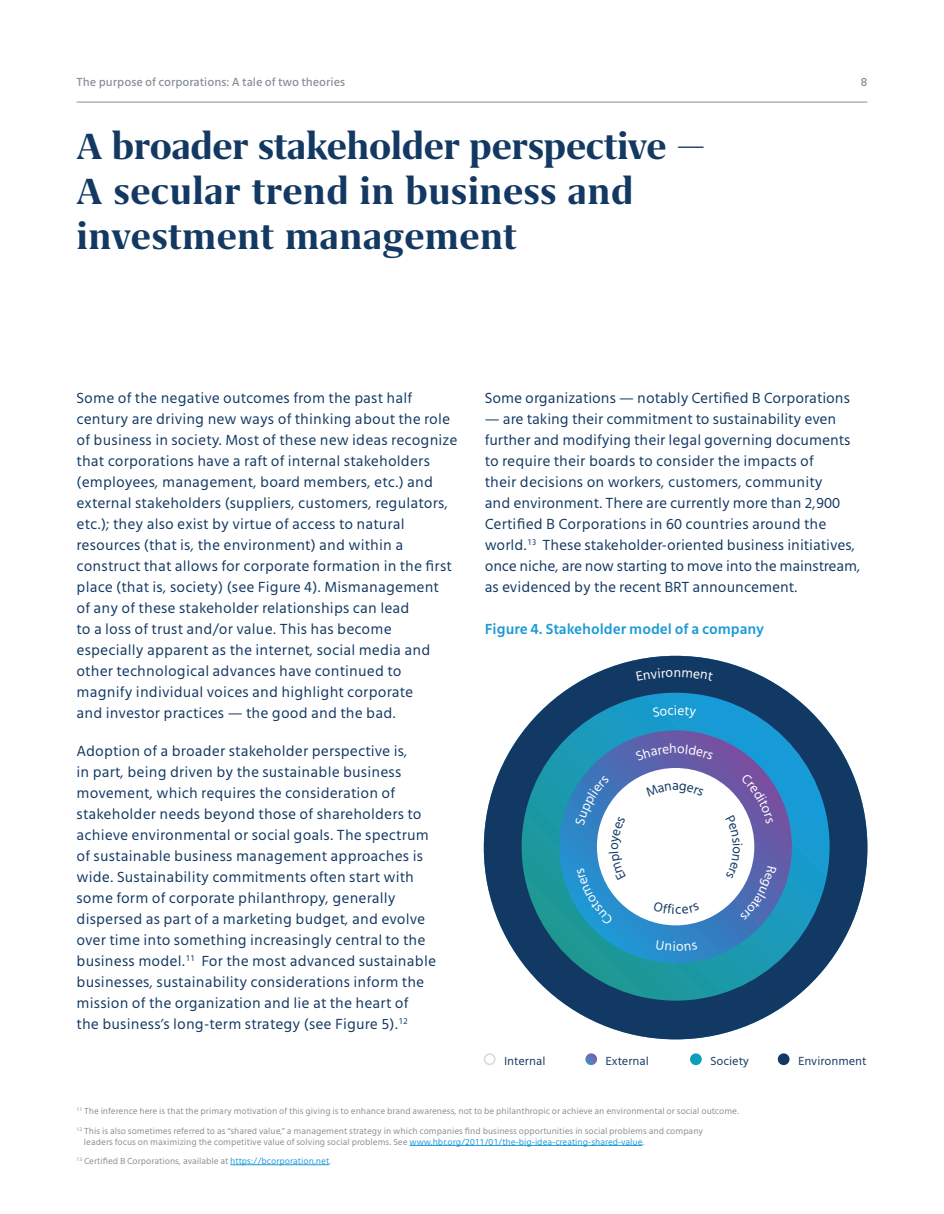
<style>
.page{position:relative;width:944px;height:1214px;background:#fff}
.page>*{position:absolute;margin:0;border:0;box-sizing:border-box;transform-origin:0 0}
.t1{font:700 42px/45px "Grifo S";letter-spacing:.01em;color:#133963}
.t2{font:15px/21px "Mute";letter-spacing:.01em;color:#133963}
.t3{font:600 15px "Mute";color:#1b9ad7}
.t4{font:500 12px "Mute";color:#868d96}
.t5{font:12px "Mute";color:#133963}
.t6{font:9px/19.4px "Mute";color:#868d96}
.s1{color:#1b9ad7}
</style>
<div class="page">
<hr style="left:77px;top:102px;width:790px;height:1px;background:#868d96">
<div style="left:484px;top:656px;width:383px;height:383px;background:#123963;border-radius:50%"></div>
<svg style="left:521px;top:692px;width:308px;height:308px;background:#1a97b5"></svg>
<svg style="left:559px;top:730px;width:232px;height:233px;background:#4674b9"></svg>
<div style="left:597px;top:768px;width:157px;height:157px;background:#fff;border-radius:50%"></div>
<div style="left:484px;top:1053px;width:11px;height:12px;border:2px solid #d5d9e0;border-radius:50%"></div>
<svg style="left:585px;top:1053px;width:12px;height:12px"></svg>
<svg style="left:690px;top:1053px;width:11px;height:12px"></svg>
<div style="left:777px;top:1053px;width:12px;height:12px;background:#133963;border-radius:50%"></div>
<hr style="left:409px;top:1145px;width:233px;height:1px;background:#1b9ad7">
<hr style="left:230px;top:1164px;width:99px;height:1px;background:#1b9ad7">
<svg style="left:652px;top:705px;width:44px;height:14px"></svg>
<svg style="left:635px;top:743px;width:78px;height:17px"></svg>
<svg style="left:575px;top:775px;width:50px;height:150px"></svg>
<svg style="left:656px;top:940px;width:41px;height:11px"></svg>
<svg style="left:725px;top:773px;width:51px;height:147px"></svg>
<p class="t4" style="left:77px;top:74px;width:270px">The purpose of corporations: A tale of two theories</p>
<p class="t4" style="left:860px;top:74px;width:8px">8</p>
<h1 class="t1" style="left:77px;top:124px;width:630px">A broader stakeholder perspective —<br>A secular trend in business and investment management</h1>
<p class="t2" style="left:77px;top:387px;width:382px">Some of the negative outcomes from the past half century are driving new ways of thinking about the role of business in society. Most of these new ideas recognize that corporations have a raft of internal stakeholders (employees, management, board members, etc.) and external stakeholders (suppliers, customers, regulators, etc.); they also exist by virtue of access to natural resources (that is, the environment) and within a construct that allows for corporate formation in the first place (that is, society) (see Figure 4). Mismanagement<br>of any of these stakeholder relationships can lead<br>to a loss of trust and/or value. This has become especially apparent as the internet, social media and other technological advances have continued to magnify individual voices and highlight corporate<br>and investor practices — the good and the bad.</p>
<p class="t2" style="left:77px;top:740px;width:361px">Adoption of a broader stakeholder perspective is,<br>in part, being driven by the sustainable business movement, which requires the consideration of stakeholder needs beyond those of shareholders to achieve environmental or social goals. The spectrum of sustainable business management approaches is wide. Sustainability commitments often start with some form of corporate philanthropy, generally dispersed as part of a marketing budget, and evolve over time into something increasingly central to the business model.<sup>11</sup> For the most advanced sustainable businesses, sustainability considerations inform the mission of the organization and lie at the heart of<br>the business’s long-term strategy (see Figure 5).<sup>12</sup></p>
<p class="t2" style="left:485px;top:387px;width:367px">Some organizations — notably Certified B Corporations</p>
<p class="t2" style="left:485px;top:408px;width:377px">— are taking their commitment to sustainability even further and modifying their legal governing documents to require their boards to consider the impacts of<br>their decisions on workers, customers, community<br>and environment. There are currently more than 2,900<br>Certified B Corporations in 60 countries around the world.<sup>13</sup> These stakeholder-oriented business initiatives, once niche, are now starting to move into the mainstream, as evidenced by the recent BRT announcement.</p>
<p class="t3" style="left:485px;top:619px;width:281px">Figure 4. Stakeholder model of a company</p>
<p class="t5" style="left:504px;top:1053px;width:43px">Internal</p>
<p class="t5" style="left:605px;top:1053px;width:45px">External</p>
<p class="t5" style="left:710px;top:1053px;width:40px">Society</p>
<p class="t5" style="left:798px;top:1053px;width:70px">Environment</p>
<p class="t6" style="left:77px;top:1101px;width:664px"><sup>11</sup> The inference here is that the primary motivation of this giving is to enhance brand awareness, not to be philanthropic or achieve an environmental or social outcome.<br><sup>12</sup> This is also sometimes referred to as “shared value,” a management strategy in which companies find business opportunities in social problems and company</p>
<p class="t6" style="left:77px;top:1131px;width:569px;text-indent:7px">leaders focus on maximizing the competitive value of solving social problems. See <span class="s1">www.hbr.org/2011/01/the-big-idea-creating-shared-value</span>.<br><sup>13</sup> Certified B Corporations, available at <span class="s1">https://bcorporation.net</span>.</p>
</div>
